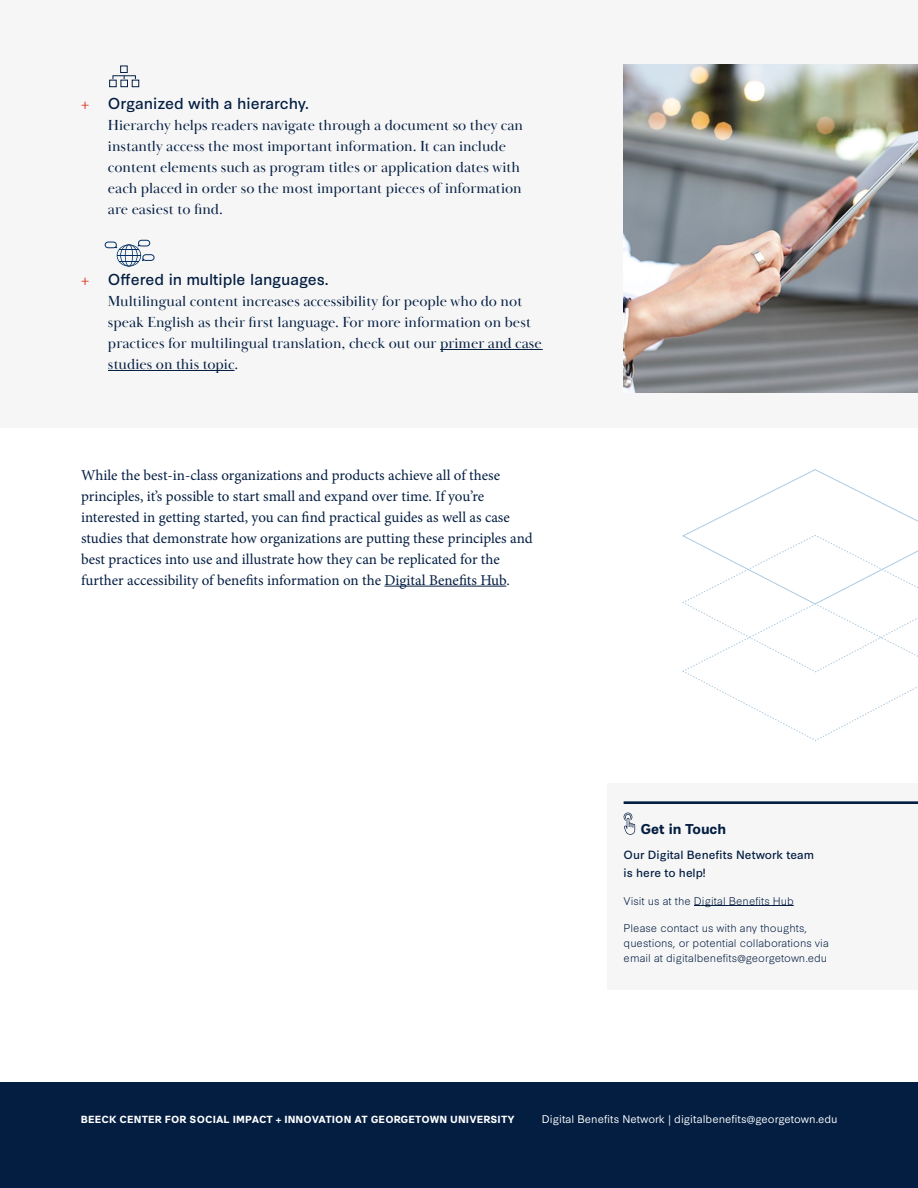
<style>
.page{position:relative;width:918px;height:1188px;background:#fff}
.page>*{position:absolute;margin:0;border:0;box-sizing:border-box;transform-origin:0 0}
.t1{font:15px/21px "Baskerville Display PT";color:#041e42}
.t2{font:15px/21px "Minion Pro";color:#041e42}
.t3{font:15px "Synthese";color:#041e42}
.t4{font:700 13.5px "Synthese";color:#041e42}
.t5{font:11.25px/18px "Synthese";color:#041e42}
.t6{font:300 10.5px/15px "Synthese";color:#041e42}
.t7{font:10.5px "Synthese";color:#fff}
.t8{font:700 9.75px "Synthese";letter-spacing:.01em;color:#fff}
.s1{font-family:"Minion Pro";color:#da291c}
</style>
<div class="page">
<div style="left:0;top:0;width:918px;height:428px;background:#f6f6f6"></div>
<hr style="left:440px;top:349px;width:103px;height:1px;background:#041e42">
<hr style="left:108px;top:370px;width:127px;height:1px;background:#041e42">
<img style="left:624px;top:65px;width:294px;height:327px">
<svg style="left:682px;top:469px;width:236px;height:272px"></svg>
<svg style="left:104px;top:240px;width:51px;height:26px"></svg>
<div style="left:120px;top:66px;width:8px;height:7px;border:1px solid #041e42"></div>
<div style="left:121px;top:80px;width:7px;height:7px;border:1px solid #041e42"></div>
<div style="left:132px;top:80px;width:7px;height:7px;border:1px solid #041e42"></div>
<div style="left:109px;top:80px;width:8px;height:7px;border:1px solid #041e42"></div>
<svg style="left:113px;top:75px;width:23px;height:4px"></svg>
<hr style="left:385px;top:586px;width:121px;height:1px;background:#041e42">
<div style="left:0;top:1082px;width:918px;height:106px;background:#041e42"></div>
<div style="left:608px;top:783px;width:310px;height:207px;background:#f6f6f6"></div>
<svg style="left:624px;top:813px;width:11px;height:22px"></svg>
<hr style="left:624px;top:801px;width:294px;height:3px;background:#041e42">
<hr style="left:694px;top:905px;width:100px;height:1px;background:#041e42">
<p class="t3" style="left:81px;top:92px;width:230px"><span class="s1">+</span> Organized with a hierarchy.</p>
<p class="t1" style="left:108px;top:115px;width:417px">Hierarchy helps readers navigate through a document so they can instantly access the most important information. It can include content elements such as program titles or application dates with each placed in order so the most important pieces of information are easiest to find.</p>
<p class="t3" style="left:81px;top:268px;width:249px"><span class="s1">+</span> Offered in multiple languages.</p>
<p class="t1" style="left:108px;top:291px;width:435px">Multilingual content increases accessibility for people who do not speak English as their first language. For more information on best practices for multilingual translation, check out our primer and case studies on this topic.</p>
<p class="t2" style="left:81px;top:464px;width:453px">While the best-in-class organizations and products achieve all of these principles, it’s possible to start small and expand over time. If you’re interested in getting started, you can find practical guides as well as case studies that demonstrate how organizations are putting these principles and best practices into use and illustrate how they can be replicated for the further accessibility of benefits information on the Digital Benefits Hub.</p>
<p class="t4" style="left:640px;top:819px;width:87px">Get in Touch</p>
<p class="t5" style="left:624px;top:845px;width:192px">Our Digital Benefits Network team is here to help!</p>
<p class="t6" style="left:624px;top:892px;width:172px">Visit us at the Digital Benefits Hub</p>
<p class="t6" style="left:624px;top:920px;width:207px">Please contact us with any thoughts, questions, or potential collaborations via email at digitalbenefits@georgetown.edu</p>
<p class="t8" style="left:81px;top:1112px;width:435px">BEECK CENTER FOR SOCIAL IMPACT + INNOVATION AT GEORGETOWN UNIVERSITY</p>
<p class="t7" style="left:542px;top:1111px;width:297px">Digital Benefits Network | digitalbenefits@georgetown.edu</p>
</div>
